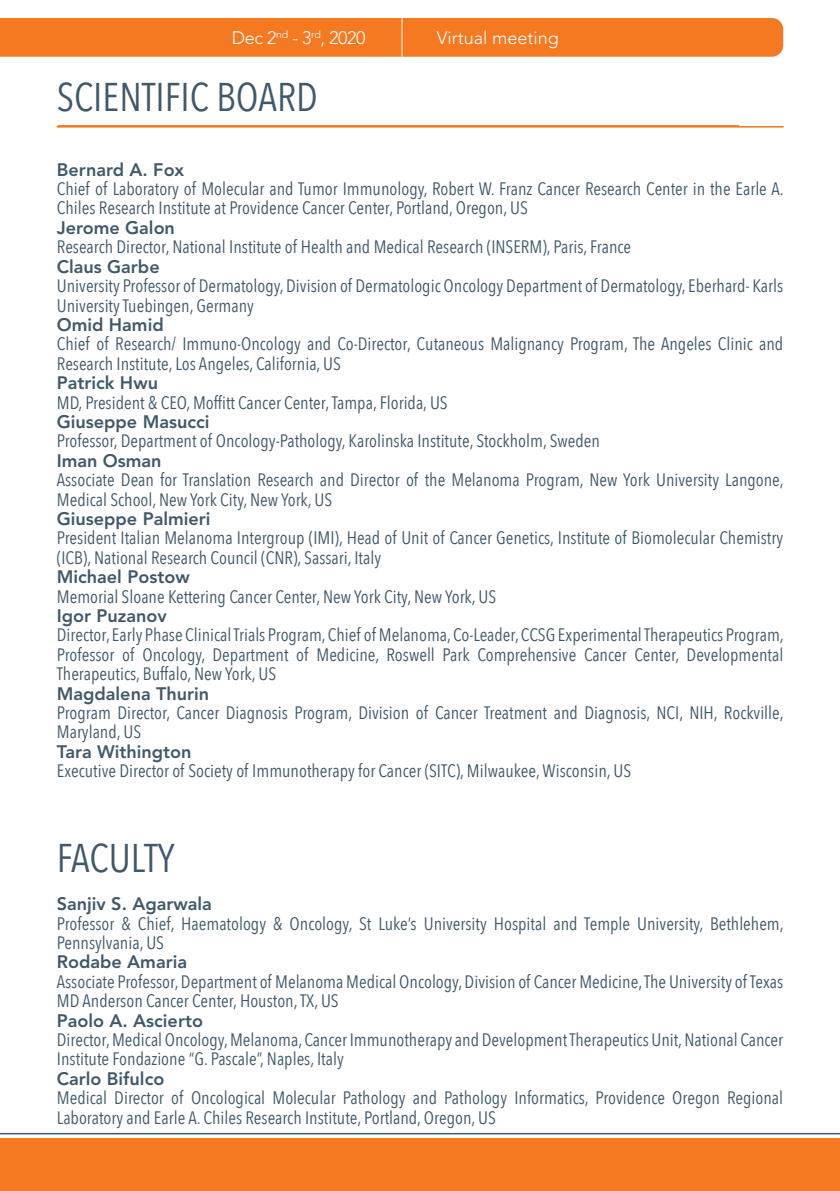
<style>
.page{position:relative;width:840px;height:1191px;background:#fff}
.page>*{position:absolute;margin:0;border:0;box-sizing:border-box;transform-origin:0 0}
.t1{font:40px "Avenir Next Condensed";color:#3f596b}
.t2{font:18px/19.4px "Avenir Next Condensed";color:#3f596b}
.t3{font:800 18px "Avenir LT Std";color:#3f596b}
.t4{font:300 18px "Avenir LT Std";color:#fff}
</style>
<div class="page">
<hr style="left:0;top:1133px;width:839px;height:1px;background:#3f596b">
<div style="left:0;top:1138px;width:839px;height:53px;background:#f47921"></div>
<svg style="left:57px;top:125px;width:725px;height:2px"></svg>
<div style="left:0;top:18px;width:782px;height:39px;background:#f47921"></div>
<hr style="left:401px;top:4px;width:1px;height:53px;background:#fff">
<p class="t4" style="left:232px;top:27px;width:135px">Dec 2<sup>nd</sup> - 3<sup>rd</sup>, 2020</p>
<p class="t4" style="left:436px;top:27px;width:124px">Virtual meeting</p>
<p class="t1" style="left:57px;top:63px;width:262px">SCIENTIFIC BOARD</p>
<p class="t3" style="left:57px;top:159px;width:129px">Bernard A. Fox</p>
<p class="t2" style="left:57px;top:178px;width:728px">Chief of Laboratory of Molecular and Tumor Immunology, Robert W. Franz Cancer Research Center in the Earle A.<br>Chiles Research Institute at Providence Cancer Center, Portland, Oregon, US</p>
<p class="t3" style="left:57px;top:217px;width:119px">Jerome Galon</p>
<p class="t2" style="left:57px;top:236px;width:575px">Research Director, National Institute of Health and Medical Research (INSERM), Paris, France</p>
<p class="t3" style="left:57px;top:256px;width:104px">Claus Garbe</p>
<p class="t2" style="left:57px;top:275px;width:727px">University Professor of Dermatology, Division of Dermatologic Oncology Department of Dermatology, Eberhard- Karls<br>University Tuebingen, Germany</p>
<p class="t3" style="left:57px;top:314px;width:108px">Omid Hamid</p>
<p class="t2" style="left:57px;top:333px;width:727px">Chief of Research/ Immuno-Oncology and Co-Director, Cutaneous Malignancy Program, The Angeles Clinic and<br>Research Institute, Los Angeles, California, US</p>
<p class="t3" style="left:57px;top:372px;width:103px">Patrick Hwu</p>
<p class="t2" style="left:57px;top:392px;width:392px">MD, President &amp; CEO, Moffitt Cancer Center, Tampa, Florida, US</p>
<p class="t3" style="left:57px;top:411px;width:154px">Giuseppe Masucci</p>
<p class="t2" style="left:57px;top:430px;width:544px">Professor, Department of Oncology-Pathology, Karolinska Institute, Stockholm, Sweden</p>
<p class="t3" style="left:57px;top:450px;width:106px">Iman Osman</p>
<p class="t2" style="left:57px;top:469px;width:728px">Associate Dean for Translation Research and Director of the Melanoma Program, New York University Langone,<br>Medical School, New York City, New York, US</p>
<p class="t3" style="left:57px;top:508px;width:155px">Giuseppe Palmieri</p>
<p class="t2" style="left:57px;top:527px;width:727px">President Italian Melanoma Intergroup (IMI), Head of Unit of Cancer Genetics, Institute of Biomolecular Chemistry (ICB), National Research Council (CNR), Sassari, Italy</p>
<p class="t3" style="left:57px;top:566px;width:134px">Michael Postow</p>
<p class="t2" style="left:57px;top:586px;width:440px">Memorial Sloane Kettering Cancer Center, New York City, New York, US</p>
<p class="t3" style="left:57px;top:605px;width:111px">Igor Puzanov</p>
<p class="t2" style="left:57px;top:624px;width:728px;text-align:justify">Director, Early Phase Clinical Trials Program, Chief of Melanoma, Co-Leader, CCSG Experimental Therapeutics Program, Professor of Oncology, Department of Medicine, Roswell Park Comprehensive Cancer Center, Developmental Therapeutics, Buffalo, New York, US</p>
<p class="t3" style="left:57px;top:683px;width:154px">Magdalena Thurin</p>
<p class="t2" style="left:57px;top:702px;width:728px">Program Director, Cancer Diagnosis Program, Division of Cancer Treatment and Diagnosis, NCI, NIH, Rockville,<br>Maryland, US</p>
<p class="t3" style="left:57px;top:741px;width:136px">Tara Withington</p>
<p class="t2" style="left:57px;top:760px;width:575px">Executive Director of Society of Immunotherapy for Cancer (SITC), Milwaukee, Wisconsin, US</p>
<p class="t1" style="left:57px;top:823px;width:119px">FACULTY</p>
<p class="t3" style="left:57px;top:893px;width:156px">Sanjiv S. Agarwala</p>
<p class="t2" style="left:57px;top:912px;width:728px">Professor &amp; Chief, Haematology &amp; Oncology, St Luke’s University Hospital and Temple University, Bethlehem,<br>Pennsylvania, US</p>
<p class="t3" style="left:57px;top:951px;width:131px">Rodabe Amaria</p>
<p class="t2" style="left:57px;top:971px;width:727px">Associate Professor, Department of Melanoma Medical Oncology, Division of Cancer Medicine, The University of Texas<br>MD Anderson Cancer Center, Houston, TX, US</p>
<p class="t3" style="left:57px;top:1009px;width:147px">Paolo A. Ascierto</p>
<p class="t2" style="left:57px;top:1029px;width:727px">Director, Medical Oncology, Melanoma, Cancer Immunotherapy and Development Therapeutics Unit, National Cancer<br>Institute Fondazione “G. Pascale”, Naples, Italy</p>
<p class="t3" style="left:57px;top:1068px;width:109px">Carlo Bifulco</p>
<p class="t2" style="left:57px;top:1087px;width:727px">Medical Director of Oncological Molecular Pathology and Pathology Informatics, Providence Oregon Regional<br>Laboratory and Earle A. Chiles Research Institute, Portland, Oregon, US</p>
</div>
